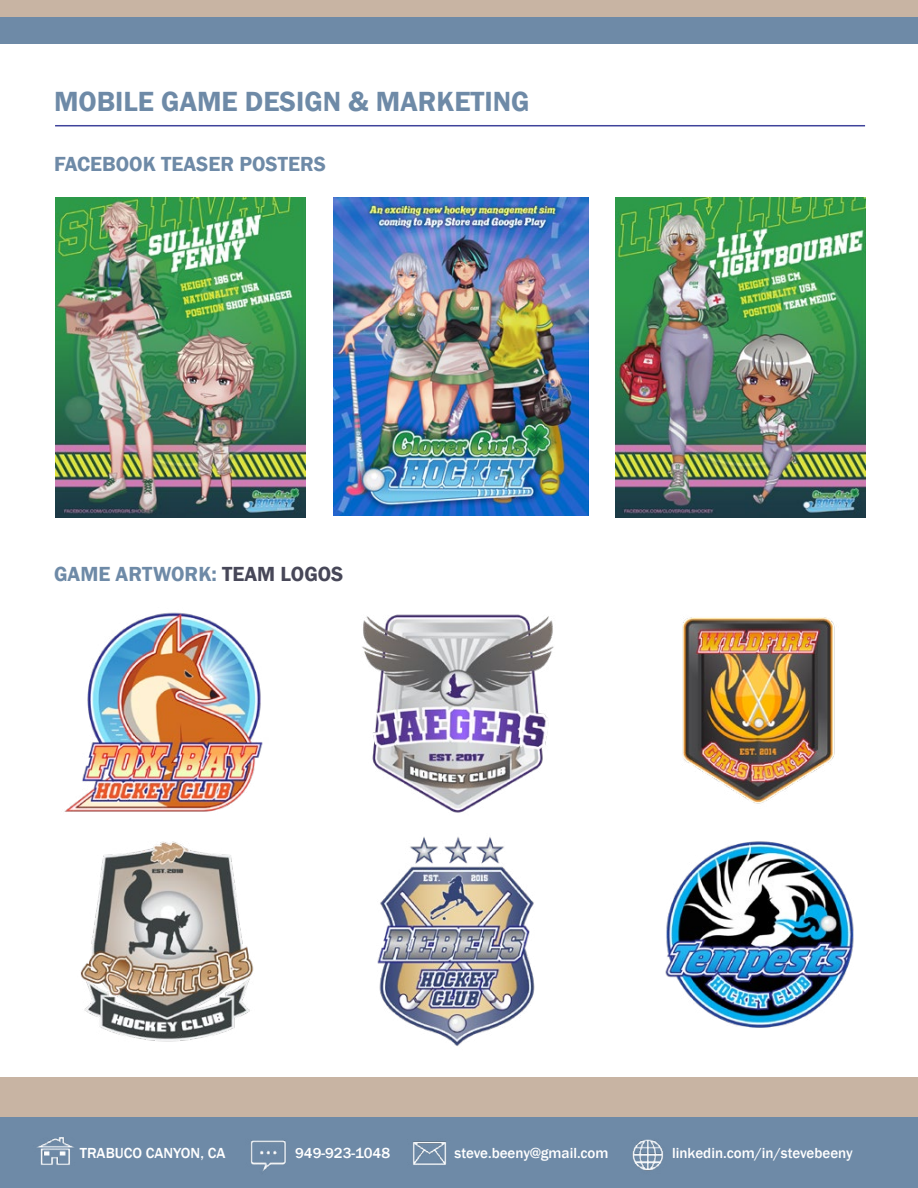
<style>
.page{position:relative;width:918px;height:1188px;background:#fff}
.page>*{position:absolute;margin:0;border:0;box-sizing:border-box;transform-origin:0 0}
.t1{font:600 28.5px "Franklin Gothic";color:#6e8aa7}
.t2{font:600 21px "Franklin Gothic";color:#6e8aa7}
.t3{font:500 15px "Franklin Gothic";color:#fff}
.s1{color:#474758}
</style>
<div class="page">
<div style="left:0;top:1096px;width:918px;height:92px;background:#6e8aa7"></div>
<div style="left:0;top:1078px;width:918px;height:39px;background:#c8b4a3"></div>
<img style="left:334px;top:197px;width:255px;height:319px">
<img style="left:362px;top:614px;width:192px;height:199px">
<img style="left:64px;top:612px;width:199px;height:200px">
<img style="left:615px;top:197px;width:250px;height:320px">
<img style="left:682px;top:617px;width:153px;height:187px">
<img style="left:665px;top:841px;width:189px;height:187px">
<img style="left:80px;top:841px;width:174px;height:201px">
<img style="left:377px;top:837px;width:158px;height:209px">
<img style="left:56px;top:197px;width:250px;height:320px">
<hr style="left:55px;top:125px;width:810px;height:1px;background:#3f439b">
<div style="left:0;top:5px;width:918px;height:39px;background:#6e8aa7"></div>
<div style="left:0;top:0;width:918px;height:17px;background:#c8b4a3"></div>
<img style="left:413px;top:1141px;width:34px;height:24px">
<img style="left:250px;top:1140px;width:36px;height:31px">
<img style="left:36px;top:1137px;width:38px;height:28px">
<img style="left:632px;top:1139px;width:31px;height:32px">
<h1 class="t1" style="left:54px;top:84px;width:477px">MOBILE GAME DESIGN &amp; MARKETING</h1>
<h2 class="t2" style="left:54px;top:151px;width:274px">FACEBOOK TEASER POSTERS</h2>
<h2 class="t2" style="left:54px;top:561px;width:291px">GAME ARTWORK: <span class="s1">TEAM LOGOS</span></h2>
<p class="t3" style="left:80px;top:1144px;width:147px">TRABUCO CANYON, CA</p>
<p class="t3" style="left:295px;top:1144px;width:97px">949-923-1048</p>
<p class="t3" style="left:455px;top:1144px;width:156px">steve.beeny@gmail.com</p>
<p class="t3" style="left:672px;top:1144px;width:182px">linkedin.com/in/stevebeeny</p>
</div>
